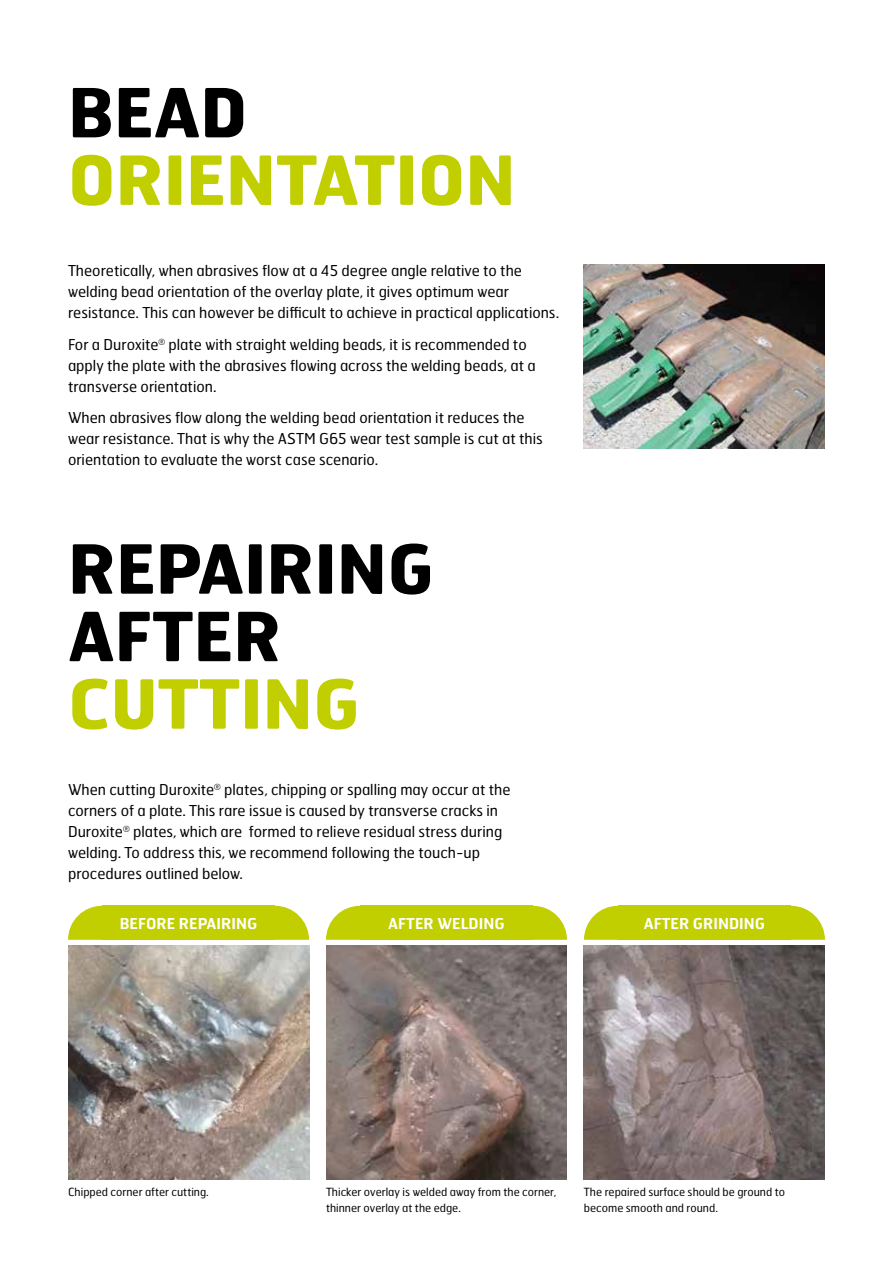
<style>
.page{position:relative;width:893px;height:1263px;background:#fff}
.page>*{position:absolute;margin:0;border:0;box-sizing:border-box;transform-origin:0 0}
.t1{font:700 67.5px/67.5px "Hermes FB";color:#000}
.t2{font:700 67.5px "Hermes FB";color:#c1ce00}
.t3{font:15px/21px "Hermes FB";color:#000}
.t4{font:600 15px "Hermes FB";color:#fff}
.t5{font:11.25px/16px "Hermes FB";color:#000}
</style>
<div class="page">
<img style="left:68px;top:945px;width:241px;height:234px">
<img style="left:326px;top:945px;width:241px;height:234px">
<img style="left:584px;top:945px;width:241px;height:234px">
<div style="left:102px;top:906px;width:173px;height:34px;background:#c1ce00"></div>
<svg style="left:68px;top:906px;width:34px;height:34px"></svg>
<svg style="left:275px;top:906px;width:34px;height:34px"></svg>
<div style="left:360px;top:906px;width:173px;height:34px;background:#c1ce00"></div>
<svg style="left:326px;top:906px;width:34px;height:34px"></svg>
<svg style="left:533px;top:906px;width:34px;height:34px"></svg>
<div style="left:618px;top:906px;width:173px;height:34px;background:#c1ce00"></div>
<svg style="left:584px;top:906px;width:34px;height:34px"></svg>
<svg style="left:791px;top:906px;width:34px;height:34px"></svg>
<img style="left:584px;top:264px;width:241px;height:185px">
<h1 class="t1" style="left:68px;top:76px;width:181px">BEAD</h1>
<h1 class="t2" style="left:68px;top:136px;width:449px">ORIENTATION</h1>
<p class="t3" style="left:68px;top:260px;width:493px">Theoretically, when abrasives flow at a 45 degree angle relative to the welding bead orientation of the overlay plate, it gives optimum wear resistance. This can however be difficult to achieve in practical applications.</p>
<p class="t3" style="left:68px;top:333px;width:469px">For a Duroxite<sup>®</sup> plate with straight welding beads, it is recommended to apply the plate with the abrasives flowing across the welding beads, at a transverse orientation.</p>
<p class="t3" style="left:68px;top:407px;width:476px">When abrasives flow along the welding bead orientation it reduces the wear resistance. That is why the ASTM G65 wear test sample is cut at this orientation to evaluate the worst case scenario.</p>
<h1 class="t1" style="left:68px;top:533px;width:368px">REPAIRING<br>AFTER</h1>
<h1 class="t2" style="left:68px;top:660px;width:293px">CUTTING</h1>
<p class="t3" style="left:68px;top:778px;width:444px">When cutting Duroxite<sup>®</sup> plates, chipping or spalling may occur at the corners of a plate. This rare issue is caused by transverse cracks in Duroxite<sup>®</sup> plates, which are formed to relieve residual stress during welding. To address this, we recommend following the touch-up procedures outlined below.</p>
<p class="t4" style="left:120px;top:913px;width:139px">BEFORE REPAIRING</p>
<p class="t4" style="left:388px;top:913px;width:118px">AFTER WELDING</p>
<p class="t4" style="left:644px;top:913px;width:123px">AFTER GRINDING</p>
<p class="t5" style="left:68px;top:1183px;width:142px">Chipped corner after cutting.</p>
<p class="t5" style="left:326px;top:1183px;width:232px">Thicker overlay is welded away from the corner, thinner overlay at the edge.</p>
<p class="t5" style="left:584px;top:1183px;width:203px">The repaired surface should be ground to become smooth and round.</p>
</div>
